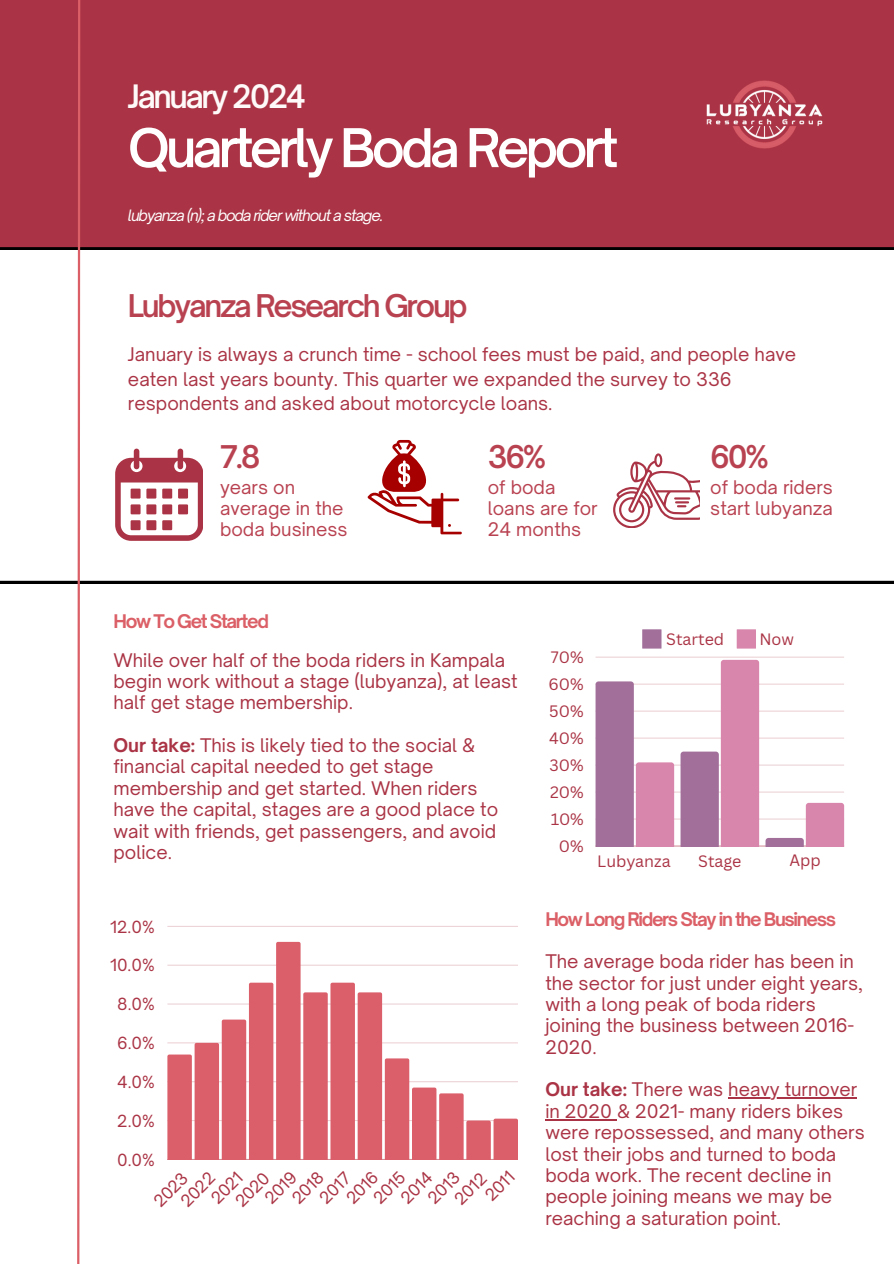
<style>
.page{position:relative;width:894px;height:1264px;background:#fff}
.page>*{position:absolute;margin:0;border:0;box-sizing:border-box;transform-origin:0 0}
.t1{font:600 51px "Open Sauce One";letter-spacing:-.075em;color:#fff}
.t2{font:600 30.9px "Open Sauce One";letter-spacing:-.075em;color:#fffafa}
.t3{font:600 30px "Open Sauce One";letter-spacing:-.075em;color:#b94251}
.t4{font:18px/21.3px "Open Sauce One";color:#aa3445}
.t5{font:18px/21.3px "Open Sauce One";color:#b94251}
.t6{font:700 18px "Open Sauce One";letter-spacing:-.075em;color:#db5f66}
.t7{font:16.05px "Open Sauce One";color:#aa3445}
.t8{font:16.05px "Canva Sans";color:#aa3445}
.t9{font:italic 15px "Open Sauce One";letter-spacing:-.075em;color:#fff}
.s1{font-weight:700}
</style>
<div class="page">
<svg style="left:0;top:249px;width:893px;height:334px"></svg>
<div style="left:0;top:0;width:893px;height:249px;background:#aa3445"></div>
<svg style="left:76px;top:0;width:5px;height:1263px"></svg>
<img style="left:692px;top:70px;width:146px;height:89px">
<svg style="left:642px;top:629px;width:19px;height:19px"></svg>
<svg style="left:736px;top:629px;width:19px;height:19px"></svg>
<hr style="left:595px;top:818px;width:248px;height:1px;background:#aa3445">
<hr style="left:595px;top:791px;width:248px;height:1px;background:#aa3445">
<hr style="left:595px;top:764px;width:248px;height:1px;background:#aa3445">
<hr style="left:595px;top:737px;width:248px;height:1px;background:#aa3445">
<hr style="left:595px;top:711px;width:248px;height:1px;background:#aa3445">
<hr style="left:595px;top:684px;width:248px;height:1px;background:#aa3445">
<hr style="left:595px;top:657px;width:248px;height:1px;background:#aa3445">
<hr style="left:595px;top:845px;width:248px;height:1px;background:#aa3445">
<svg style="left:595px;top:681px;width:79px;height:165px"></svg>
<svg style="left:680px;top:660px;width:79px;height:186px"></svg>
<svg style="left:765px;top:802px;width:78px;height:44px"></svg>
<svg style="left:367px;top:440px;width:94px;height:94px"></svg>
<hr style="left:167px;top:926px;width:351px;height:1px;background:#aa3445">
<hr style="left:167px;top:1159px;width:351px;height:1px;background:#aa3445">
<svg style="left:167px;top:941px;width:351px;height:218px"></svg>
<svg style="left:613px;top:453px;width:86px;height:74px"></svg>
<svg style="left:115px;top:448px;width:88px;height:93px"></svg>
<div style="left:130px;top:488px;width:10px;height:10px;background:#aa3445"></div>
<div style="left:130px;top:504px;width:10px;height:10px;background:#aa3445"></div>
<div style="left:130px;top:520px;width:10px;height:10px;background:#aa3445"></div>
<div style="left:146px;top:488px;width:10px;height:10px;background:#aa3445"></div>
<div style="left:146px;top:504px;width:10px;height:10px;background:#aa3445"></div>
<div style="left:146px;top:520px;width:10px;height:10px;background:#aa3445"></div>
<div style="left:162px;top:488px;width:10px;height:10px;background:#aa3445"></div>
<div style="left:162px;top:504px;width:10px;height:10px;background:#aa3445"></div>
<div style="left:162px;top:520px;width:10px;height:10px;background:#aa3445"></div>
<div style="left:178px;top:488px;width:10px;height:10px;background:#aa3445"></div>
<div style="left:178px;top:504px;width:10px;height:10px;background:#aa3445"></div>
<hr style="left:728px;top:1097px;width:129px;height:1px;background:#aa3445">
<hr style="left:545px;top:1118px;width:71px;height:2px;background:#aa3445">
<p class="t2" style="left:128px;top:77px;width:179px">January 2024</p>
<p class="t1" style="left:128px;top:116px;width:492px">Quarterly Boda Report</p>
<p class="t9" style="left:128px;top:206px;width:257px">lubyanza (n); a boda rider without a stage.</p>
<h2 class="t3" style="left:128px;top:287px;width:341px">Lubyanza Research Group</h2>
<p class="t4" style="left:128px;top:341px;width:669px;line-height:24.8px">January is always a crunch time - school fees must be paid, and people have eaten last years bounty. This quarter we expanded the survey to 336 respondents and asked about motorcycle loans.</p>
<h2 class="t3" style="left:220px;top:438px;width:42px">7.8</h2>
<p class="t5" style="left:220px;top:476px;width:129px">years on average in the boda business</p>
<h1 class="t3" style="left:487px;top:438px;width:60px">36%</h1>
<p class="t5" style="left:487px;top:476px;width:111px">of boda loans are for<br>24 months</p>
<p class="t3" style="left:710px;top:438px;width:60px">60%</p>
<h2 class="t5" style="left:710px;top:476px;width:124px">of boda riders start lubyanza</h2>
<p class="t6" style="left:113px;top:610px;width:157px">How To Get Started</p>
<p class="t4" style="left:113px;top:649px;width:405px">While over half of the boda riders in Kampala begin work without a stage (lubyanza), at least half get stage membership.</p>
<h2 class="t4" style="left:113px;top:734px;width:386px"><span class="s1">Our take:</span> This is likely tied to the social &amp; financial capital needed to get stage membership and get started. When riders have the capital, stages are a good place to wait with friends, get passengers, and avoid police.</h2>
<p class="t7" style="left:110px;top:916px;width:46px">12.0%</p>
<p class="t7" style="left:110px;top:955px;width:46px">10.0%</p>
<p class="t7" style="left:117px;top:994px;width:39px">8.0%</p>
<p class="t7" style="left:117px;top:1033px;width:39px">6.0%</p>
<p class="t7" style="left:117px;top:1071px;width:39px">4.0%</p>
<p class="t7" style="left:117px;top:1110px;width:39px">2.0%</p>
<p class="t7" style="left:117px;top:1149px;width:39px">0.0%</p>
<p class="t7" style="left:396px;top:1193px;width:39px;rotate:-45deg">2014</p>
<p class="t7" style="left:176px;top:1196px;width:42px;rotate:-45deg">2022</p>
<p class="t7" style="left:423px;top:1193px;width:39px;rotate:-45deg">2013</p>
<p class="t7" style="left:287px;top:1193px;width:39px;rotate:-45deg">2018</p>
<p class="t7" style="left:342px;top:1193px;width:39px;rotate:-45deg">2016</p>
<p class="t7" style="left:260px;top:1193px;width:39px;rotate:-45deg">2019</p>
<p class="t7" style="left:207px;top:1193px;width:38px;rotate:-45deg">2021</p>
<p class="t7" style="left:369px;top:1193px;width:39px;rotate:-45deg">2015</p>
<p class="t7" style="left:315px;top:1193px;width:38px;rotate:-45deg">2017</p>
<p class="t7" style="left:149px;top:1196px;width:42px;rotate:-45deg">2023</p>
<p class="t7" style="left:231px;top:1196px;width:42px;rotate:-45deg">2020</p>
<p class="t7" style="left:450px;top:1194px;width:39px;rotate:-45deg">2012</p>
<p class="t8" style="left:550px;top:645px;width:34px">70%</p>
<p class="t8" style="left:548px;top:672px;width:37px">60%</p>
<p class="t8" style="left:549px;top:699px;width:36px">50%</p>
<p class="t8" style="left:549px;top:726px;width:36px">40%</p>
<p class="t8" style="left:549px;top:753px;width:36px">30%</p>
<p class="t8" style="left:550px;top:780px;width:35px">20%</p>
<p class="t8" style="left:550px;top:807px;width:35px">10%</p>
<p class="t8" style="left:558px;top:834px;width:26px">0%</p>
<p class="t8" style="left:666px;top:627px;width:60px">Started</p>
<p class="t8" style="left:759px;top:627px;width:36px">Now</p>
<p class="t8" style="left:597px;top:849px;width:75px">Lubyanza</p>
<p class="t8" style="left:698px;top:849px;width:45px">Stage</p>
<p class="t8" style="left:789px;top:849px;width:33px">App</p>
<h4 class="t6" style="left:545px;top:908px;width:292px">How Long Riders Stay in the Business</h4>
<p class="t4" style="left:545px;top:950px;width:319px">The average boda rider has been in the sector for just under eight years, with a long peak of boda riders joining the business between 2016-<br>2020.</p>
<p class="t4" style="left:545px;top:1078px;width:313px"><span class="s1">Our take:</span> There was heavy turnover</p>
<h4 class="t4" style="left:545px;top:1100px;width:321px">in 2020 &amp; 2021- many riders bikes were repossessed, and many others lost their jobs and turned to boda boda work. The recent decline in people joining means we may be reaching a saturation point.</h4>
</div>
